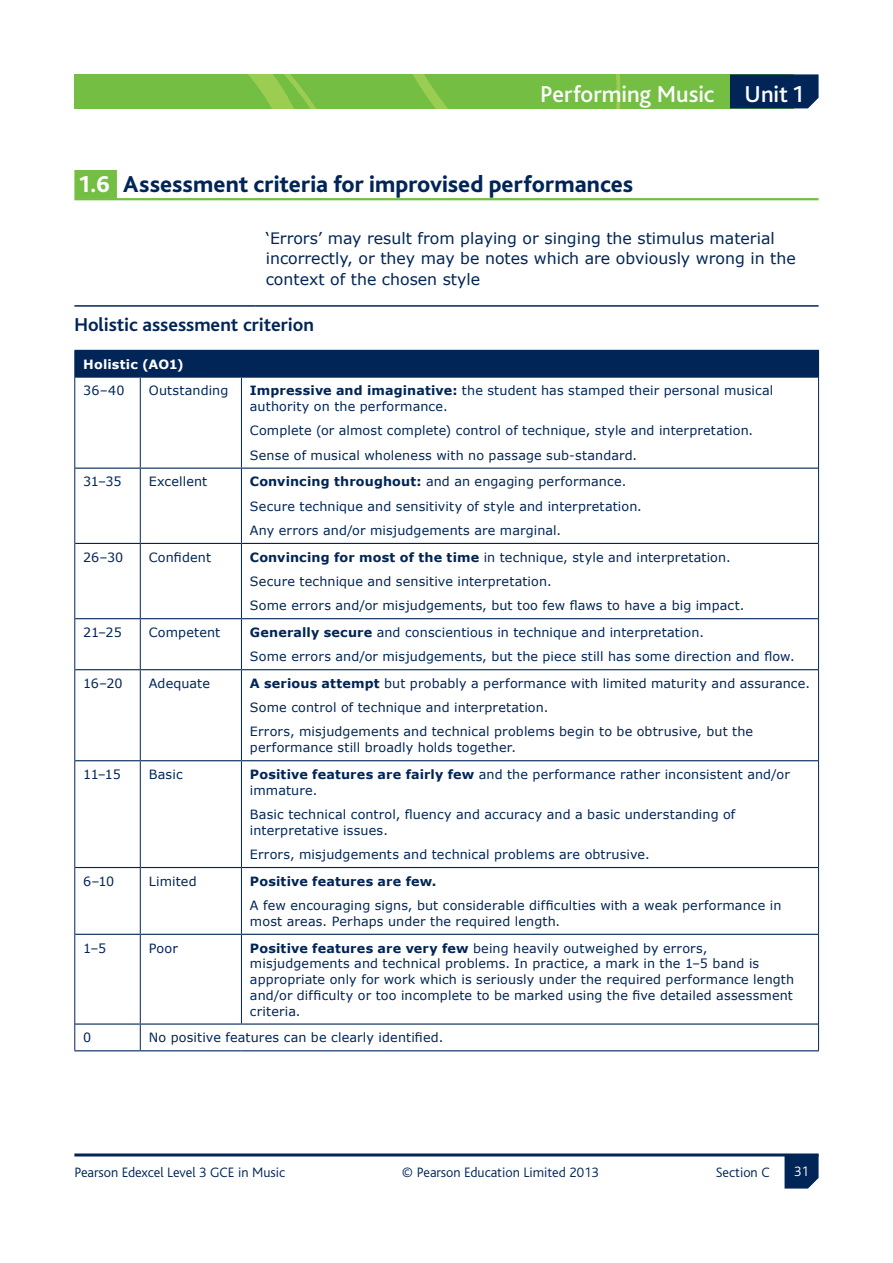
<style>
.page{position:relative;width:893px;height:1263px;background:#fff}
.page>*{position:absolute;margin:0;border:0;box-sizing:border-box;transform-origin:0 0}
.t1{font:800 24px "Bliss 2";color:#002556}
.t2{font:500 24px "Bliss 2";letter-spacing:-.005em;color:#fff}
.t3{font:700 19.5px "Bliss";color:#002556}
.t4{font:15.75px/20.2px "Verdana";color:#002556}
.t5{font:300 14.25px "Bliss";color:#002556}
.t6{font:300 14.25px "Bliss";color:#fff}
.t7{font:12.75px/15.8px "Verdana";letter-spacing:.01em;color:#002556}
.t8{font:700 12.75px "Verdana";letter-spacing:.01em;color:#002556}
.t9{font:700 12.75px "Verdana";letter-spacing:.01em;color:#fff}
.s1{color:#fff}
.s2{font-weight:700}
</style>
<div class="page">
<svg style="left:74px;top:74px;width:745px;height:34px;background:#69ae46"></svg>
<svg style="left:784px;top:1156px;width:35px;height:32px"></svg>
<hr style="left:74px;top:1153px;width:745px;height:3px;background:#002556">
<div style="left:74px;top:170px;width:43px;height:28px;background:#74bf43"></div>
<hr style="left:74px;top:198px;width:745px;height:2px;background:#74bf43">
<hr style="left:74px;top:305px;width:181px;height:2px;background:#002556">
<hr style="left:255px;top:305px;width:564px;height:2px;background:#002556">
<div style="left:75px;top:350px;width:744px;height:27px;background:#002556"></div>
<svg style="left:75px;top:378px;width:743px;height:672px"></svg>
<svg style="left:74px;top:351px;width:1px;height:26px"></svg>
<hr style="left:74px;top:350px;width:66px;height:1px;background:#002556">
<hr style="left:140px;top:378px;width:1px;height:90px;background:#002556">
<hr style="left:241px;top:378px;width:1px;height:90px;background:#002556">
<hr style="left:74px;top:377px;width:1px;height:91px;background:#002556">
<hr style="left:818px;top:377px;width:1px;height:91px;background:#002556">
<hr style="left:75px;top:377px;width:65px;height:1px;background:#002556">
<hr style="left:140px;top:377px;width:101px;height:1px;background:#002556">
<hr style="left:241px;top:377px;width:577px;height:1px;background:#002556">
<hr style="left:140px;top:469px;width:1px;height:74px;background:#002556">
<hr style="left:241px;top:469px;width:1px;height:74px;background:#002556">
<hr style="left:74px;top:468px;width:1px;height:75px;background:#002556">
<hr style="left:818px;top:468px;width:1px;height:75px;background:#002556">
<hr style="left:75px;top:468px;width:65px;height:1px;background:#002556">
<hr style="left:140px;top:468px;width:101px;height:1px;background:#002556">
<hr style="left:241px;top:468px;width:577px;height:1px;background:#002556">
<hr style="left:140px;top:544px;width:1px;height:74px;background:#002556">
<hr style="left:241px;top:544px;width:1px;height:74px;background:#002556">
<hr style="left:74px;top:543px;width:1px;height:76px;background:#002556">
<hr style="left:818px;top:543px;width:1px;height:76px;background:#002556">
<hr style="left:75px;top:543px;width:65px;height:1px;background:#002556">
<hr style="left:140px;top:543px;width:101px;height:1px;background:#002556">
<hr style="left:241px;top:543px;width:577px;height:1px;background:#002556">
<hr style="left:140px;top:619px;width:1px;height:50px;background:#002556">
<hr style="left:241px;top:619px;width:1px;height:50px;background:#002556">
<hr style="left:74px;top:619px;width:1px;height:51px;background:#002556">
<hr style="left:818px;top:619px;width:1px;height:51px;background:#002556">
<hr style="left:75px;top:618px;width:65px;height:1px;background:#002556">
<hr style="left:140px;top:618px;width:101px;height:1px;background:#002556">
<hr style="left:241px;top:618px;width:577px;height:1px;background:#002556">
<hr style="left:140px;top:670px;width:1px;height:90px;background:#002556">
<hr style="left:241px;top:670px;width:1px;height:90px;background:#002556">
<hr style="left:74px;top:670px;width:1px;height:91px;background:#002556">
<hr style="left:818px;top:670px;width:1px;height:91px;background:#002556">
<hr style="left:75px;top:669px;width:65px;height:1px;background:#002556">
<hr style="left:140px;top:669px;width:101px;height:1px;background:#002556">
<hr style="left:241px;top:669px;width:577px;height:1px;background:#002556">
<hr style="left:140px;top:761px;width:1px;height:106px;background:#002556">
<hr style="left:241px;top:761px;width:1px;height:106px;background:#002556">
<hr style="left:74px;top:761px;width:1px;height:106px;background:#002556">
<hr style="left:818px;top:761px;width:1px;height:106px;background:#002556">
<hr style="left:75px;top:760px;width:65px;height:1px;background:#002556">
<hr style="left:140px;top:760px;width:101px;height:1px;background:#002556">
<hr style="left:241px;top:760px;width:577px;height:1px;background:#002556">
<hr style="left:140px;top:868px;width:1px;height:66px;background:#002556">
<hr style="left:241px;top:868px;width:1px;height:66px;background:#002556">
<hr style="left:74px;top:867px;width:1px;height:67px;background:#002556">
<hr style="left:818px;top:867px;width:1px;height:67px;background:#002556">
<hr style="left:75px;top:867px;width:65px;height:1px;background:#002556">
<hr style="left:140px;top:867px;width:101px;height:1px;background:#002556">
<hr style="left:241px;top:867px;width:577px;height:1px;background:#002556">
<hr style="left:140px;top:935px;width:1px;height:88px;background:#002556">
<hr style="left:241px;top:935px;width:1px;height:88px;background:#002556">
<hr style="left:74px;top:934px;width:1px;height:90px;background:#002556">
<hr style="left:818px;top:934px;width:1px;height:90px;background:#002556">
<hr style="left:75px;top:934px;width:65px;height:1px;background:#002556">
<hr style="left:140px;top:934px;width:101px;height:1px;background:#002556">
<hr style="left:241px;top:934px;width:577px;height:1px;background:#002556">
<svg style="left:140px;top:1024px;width:1px;height:26px"></svg>
<svg style="left:818px;top:1024px;width:1px;height:26px"></svg>
<svg style="left:74px;top:1024px;width:1px;height:26px"></svg>
<hr style="left:75px;top:1023px;width:65px;height:1px;background:#002556">
<hr style="left:140px;top:1023px;width:101px;height:1px;background:#002556">
<hr style="left:241px;top:1023px;width:577px;height:1px;background:#002556">
<hr style="left:74px;top:1050px;width:66px;height:1px;background:#002556">
<hr style="left:140px;top:1050px;width:101px;height:1px;background:#002556">
<hr style="left:241px;top:1050px;width:578px;height:1px;background:#002556">
<h1 class="t2" style="left:540px;top:80px;width:176px">Performing Music</h1>
<h1 class="t2" style="left:745px;top:80px;width:61px">Unit 1</h1>
<h1 class="t1" style="left:79px;top:169px;width:556px"><span class="s1">1.6</span> Assessment criteria for improvised performances</h1>
<p class="t4" style="left:266px;top:228px;width:531px">‘Errors’ may result from playing or singing the stimulus material incorrectly, or they may be notes which are obviously wrong in the context of the chosen style</p>
<h2 class="t3" style="left:74px;top:314px;width:241px">Holistic assessment criterion</h2>
<p class="t9" style="left:83px;top:356px;width:102px">Holistic (AO1)</p>
<p class="t7" style="left:83px;top:382px;width:43px">36–40</p>
<p class="t7" style="left:149px;top:382px;width:81px">Outstanding</p>
<p class="t7" style="left:250px;top:382px;width:525px"><span class="s2">Impressive and imaginative:</span> the student has stamped their personal musical authority on the performance.</p>
<p class="t7" style="left:250px;top:418px;width:505px;line-height:24.3px">Complete (or almost complete) control of technique, style and interpretation.<br>Sense of musical wholeness with no passage sub-standard.</p>
<p class="t7" style="left:83px;top:473px;width:40px">31–35</p>
<p class="t7" style="left:149px;top:473px;width:60px">Excellent</p>
<p class="t7" style="left:250px;top:469px;width:393px;line-height:24.3px"><span class="s2">Convincing throughout:</span> and an engaging performance.<br>Secure technique and sensitivity of style and interpretation.<br>Any errors and/or misjudgements are marginal.</p>
<p class="t7" style="left:83px;top:549px;width:42px">26–30</p>
<p class="t7" style="left:149px;top:549px;width:64px">Confident</p>
<p class="t7" style="left:250px;top:544px;width:496px;line-height:24.3px"><span class="s2">Convincing for most of the time</span> in technique, style and interpretation.<br>Secure technique and sensitive interpretation.<br>Some errors and/or misjudgements, but too few flaws to have a big impact.</p>
<p class="t7" style="left:83px;top:624px;width:40px">21–25</p>
<p class="t7" style="left:149px;top:624px;width:73px">Competent</p>
<p class="t7" style="left:250px;top:620px;width:546px;line-height:24.3px"><span class="s2">Generally secure</span> and conscientious in technique and interpretation.<br>Some errors and/or misjudgements, but the piece still has some direction and flow.</p>
<p class="t7" style="left:83px;top:675px;width:41px">16–20</p>
<p class="t7" style="left:149px;top:675px;width:63px">Adequate</p>
<p class="t7" style="left:250px;top:671px;width:562px;line-height:24.3px"><span class="s2">A serious attempt</span> but probably a performance with limited maturity and assurance.<br>Some control of technique and interpretation.<br>Errors, misjudgements and technical problems begin to be obtrusive, but the</p>
<p class="t7" style="left:250px;top:739px;width:268px">performance still broadly holds together.</p>
<p class="t7" style="left:83px;top:766px;width:39px">11–15</p>
<p class="t7" style="left:149px;top:766px;width:35px">Basic</p>
<p class="t7" style="left:250px;top:766px;width:541px"><span class="s2">Positive features are fairly few</span> and the performance rather inconsistent and/or immature.</p>
<p class="t7" style="left:250px;top:806px;width:487px">Basic technical control, fluency and accuracy and a basic understanding of interpretative issues.</p>
<p class="t7" style="left:250px;top:846px;width:401px">Errors, misjudgements and technical problems are obtrusive.</p>
<p class="t7" style="left:83px;top:873px;width:32px">6–10</p>
<p class="t7" style="left:149px;top:873px;width:49px">Limited</p>
<p class="t8" style="left:250px;top:873px;width:188px">Positive features are few.</p>
<p class="t7" style="left:250px;top:897px;width:533px">A few encouraging signs, but considerable difficulties with a weak performance in most areas. Perhaps under the required length.</p>
<p class="t7" style="left:83px;top:939px;width:25px">1–5</p>
<p class="t7" style="left:149px;top:939px;width:31px">Poor</p>
<p class="t7" style="left:250px;top:939px;width:546px"><span class="s2">Positive features are very few</span> being heavily outweighed by errors, misjudgements and technical problems. In practice, a mark in the 1–5 band is appropriate only for work which is seriously under the required performance length and/or difficulty or too incomplete to be marked using the five detailed assessment criteria.</p>
<p class="t7" style="left:83px;top:1029px;width:10px">0</p>
<p class="t7" style="left:149px;top:1029px;width:296px">No positive features can be clearly identified.</p>
<p class="t5" style="left:74px;top:1164px;width:212px">Pearson Edexcel Level 3 GCE in Music</p>
<p class="t5" style="left:402px;top:1164px;width:198px">© Pearson Education Limited 2013</p>
<p class="t5" style="left:716px;top:1164px;width:55px">Section C</p>
<p class="t6" style="left:794px;top:1164px;width:16px">31</p>
</div>
